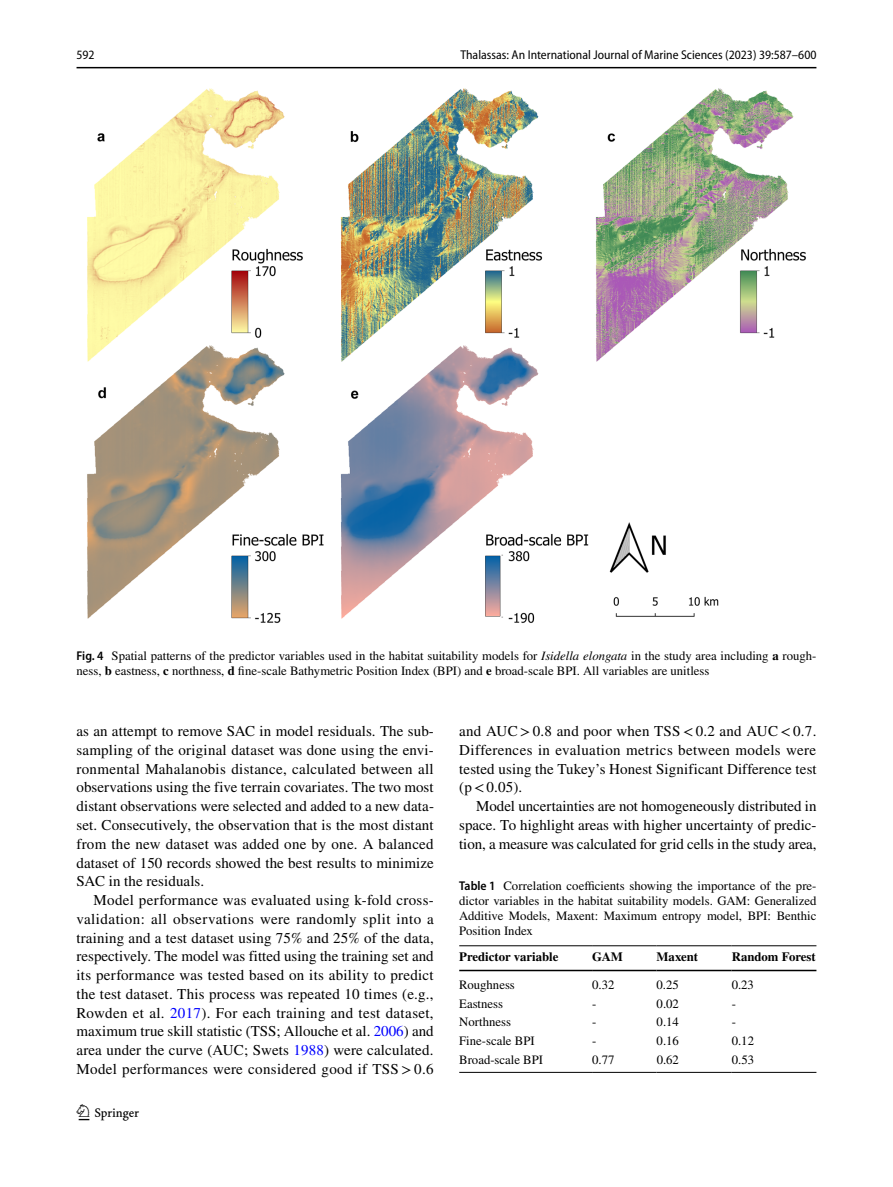
<style>
.page{position:relative;width:893px;height:1187px;background:#fff}
.page>*{position:absolute;margin:0;border:0;box-sizing:border-box;transform-origin:0 0}
.t1{font:22.5px "Springnew Regular 2";color:#000}
.t2{font:15px/18.8px "STIX";letter-spacing:.005em;color:#000;text-align:justify}
.t3{font:12.75px/15px "STIX";color:#000}
.t4{font:semi-condensed 12.75px "Myriad Pro";color:#000}
.t5{font:700 12.75px "STIX";color:#000}
.s1{font-family:"Myriad Pro";font-weight:600;font-stretch:semi-condensed}
.s2{font-style:italic}
.s3{font-weight:700}
.s4{color:#00f}
</style>
<div class="page">
<hr style="left:77px;top:67px;width:739px;height:1px;background:#000">
<img style="left:87px;top:88px;width:719px;height:535px">
<hr style="left:459px;top:945px;width:133px;height:1px;background:#000">
<hr style="left:459px;top:969px;width:133px;height:2px;background:#000">
<hr style="left:592px;top:945px;width:65px;height:1px;background:#000">
<hr style="left:592px;top:969px;width:65px;height:2px;background:#000">
<hr style="left:657px;top:945px;width:75px;height:1px;background:#000">
<hr style="left:657px;top:969px;width:75px;height:2px;background:#000">
<hr style="left:732px;top:945px;width:84px;height:1px;background:#000">
<hr style="left:732px;top:969px;width:84px;height:2px;background:#000">
<hr style="left:459px;top:1071px;width:133px;height:1px;background:#000">
<hr style="left:592px;top:1071px;width:65px;height:1px;background:#000">
<hr style="left:657px;top:1071px;width:75px;height:1px;background:#000">
<hr style="left:732px;top:1071px;width:84px;height:1px;background:#000">
<p class="t4" style="left:77px;top:48px;width:20px">592</p>
<p class="t4" style="left:460px;top:48px;width:357px">Thalassas: An International Journal of Marine Sciences (2023) 39:587–600</p>
<p class="t3" style="left:77px;top:649px;width:741px"><span class="s1">Fig. 4</span> Spatial patterns of the predictor variables used in the habitat suitability models for <span class="s2">Isidella elongata</span> in the study area including <span class="s3">a</span> rough&shy;ness, <span class="s3">b</span> eastness, <span class="s3">c</span> northness, <span class="s3">d</span> fine-scale Bathymetric Position Index (BPI) and <span class="s3">e</span> broad-scale BPI. All variables are unitless</p>
<p class="t2" style="left:77px;top:722px;width:359px">as an attempt to remove SAC in model residuals. The sub&shy;sampling of the original dataset was done using the envi&shy;ronmental Mahalanobis distance, calculated between all observations using the five terrain covariates. The two most distant observations were selected and added to a new data&shy;set. Consecutively, the observation that is the most distant from the new dataset was added one by one. A balanced dataset of 150 records showed the best results to minimize SAC in the residuals.</p>
<p class="t2" style="left:77px;top:891px;width:359px;text-indent:17px">Model performance was evaluated using k-fold cross&shy;validation: all observations were randomly split into a training and a test dataset using 75% and 25% of the data, respectively. The model was fitted using the training set and its performance was tested based on its ability to predict the test dataset. This process was repeated 10 times (e.g., Rowden et al. <span class="s4">2017</span>). For each training and test dataset, maximum true skill statistic (TSS; Allouche et al. <span class="s4">2006</span>) and area under the curve (AUC; Swets <span class="s4">1988</span>) were calculated.<br>Model performances were considered good if TSS&gt;0.6</p>
<h1 class="t1" style="left:79px;top:1104px;width:62px">1 3</h1>
<p class="t2" style="left:459px;top:722px;width:359px">and AUC&gt;0.8 and poor when TSS&lt;0.2 and AUC&lt;0.7.<br>Differences in evaluation metrics between models were tested using the Tukey’s Honest Significant Difference test (p&lt;0.05).</p>
<p class="t2" style="left:459px;top:797px;width:359px;text-indent:17px">Model uncertainties are not homogeneously distributed in space. To highlight areas with higher uncertainty of predic&shy;tion, a measure was calculated for grid cells in the study area,</p>
<p class="t3" style="left:459px;top:879px;width:359px;text-align:justify"><span class="s1">Table 1</span> Correlation coefficients showing the importance of the pre&shy;dictor variables in the habitat suitability models. GAM: Generalized Additive Models, Maxent: Maximum entropy model, BPI: Benthic Position Index</p>
<p class="t5" style="left:459px;top:948px;width:101px">Predictor variable</p>
<p class="t5" style="left:592px;top:948px;width:32px">GAM</p>
<p class="t5" style="left:657px;top:948px;width:43px">Maxent</p>
<p class="t5" style="left:732px;top:948px;width:85px">Random Forest</p>
<p class="t3" style="left:459px;top:977px;width:57px">Roughness</p>
<p class="t3" style="left:592px;top:977px;width:24px">0.32</p>
<p class="t3" style="left:657px;top:977px;width:24px">0.25</p>
<p class="t3" style="left:732px;top:977px;width:24px">0.23</p>
<p class="t3" style="left:459px;top:996px;width:45px">Eastness</p>
<p class="t3" style="left:592px;top:996px;width:6px">-</p>
<p class="t3" style="left:657px;top:996px;width:24px">0.02</p>
<p class="t3" style="left:732px;top:996px;width:6px">-</p>
<p class="t3" style="left:459px;top:1015px;width:53px">Northness</p>
<p class="t3" style="left:592px;top:1015px;width:6px">-</p>
<p class="t3" style="left:657px;top:1015px;width:24px">0.14</p>
<p class="t3" style="left:732px;top:1015px;width:6px">-</p>
<p class="t3" style="left:459px;top:1034px;width:77px">Fine-scale BPI</p>
<p class="t3" style="left:592px;top:1034px;width:6px">-</p>
<p class="t3" style="left:657px;top:1034px;width:24px">0.16</p>
<p class="t3" style="left:732px;top:1034px;width:24px">0.12</p>
<p class="t3" style="left:459px;top:1052px;width:85px">Broad-scale BPI</p>
<p class="t3" style="left:592px;top:1052px;width:24px">0.77</p>
<p class="t3" style="left:657px;top:1052px;width:24px">0.62</p>
<p class="t3" style="left:732px;top:1052px;width:24px">0.53</p>
</div>
